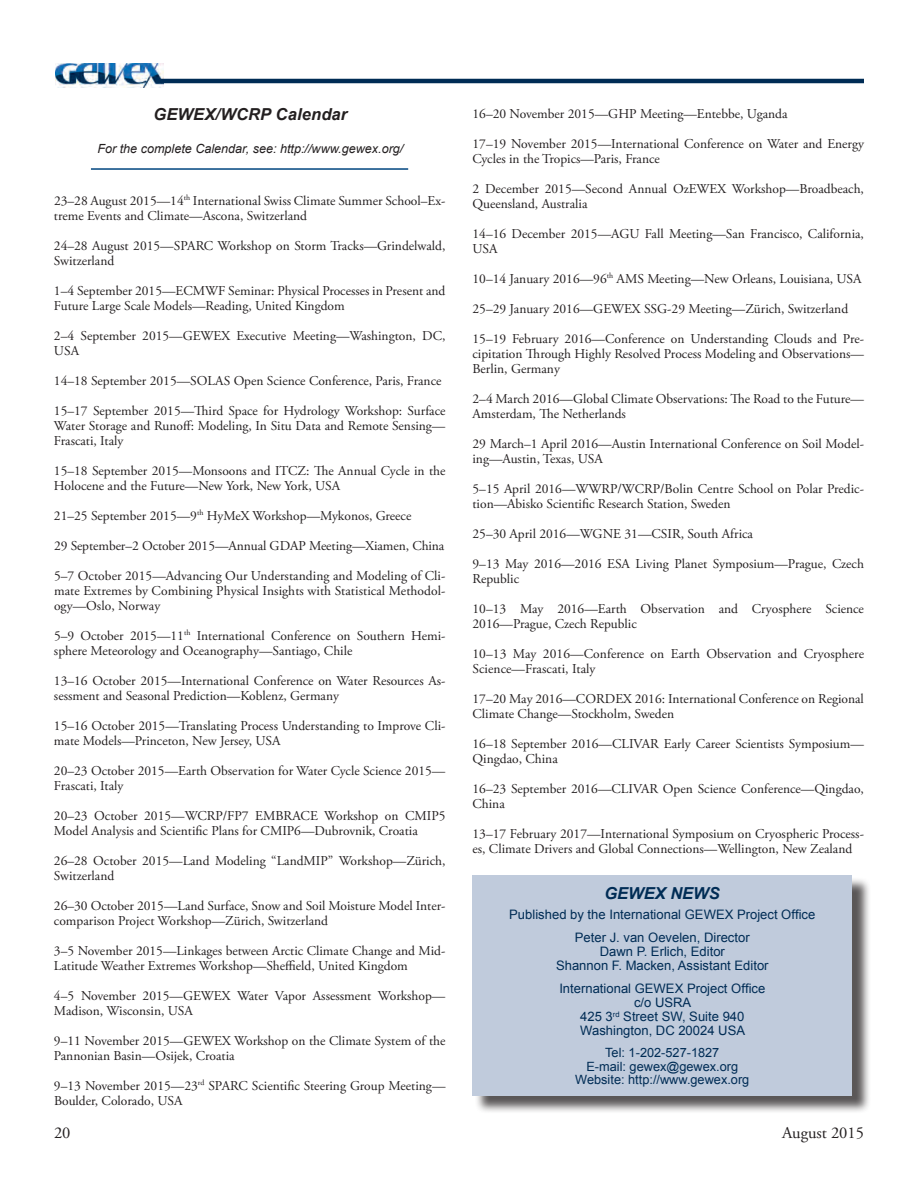
<style>
.page{position:relative;width:918px;height:1188px;background:#fff}
.page>*{position:absolute;margin:0;border:0;box-sizing:border-box;transform-origin:0 0}
.t1{font:italic 700 16.5px "Arial";letter-spacing:.01em;color:#231f20}
.t2{font:16.5px "Adobe Garamond Pro";color:#231f20}
.t3{font:italic 700 16.5px "Arial";color:#002c55}
.t4{font:13.5px/15px "Adobe Garamond Pro";color:#231f20}
.t5{font:13.05px/14.2px "Arial";color:#002c55;text-align:center}
.t6{font:12.75px/13.5px "Arial";color:#002c55;text-align:center}
.t7{font:italic 12.6px "Arial";color:#231f20}
</style>
<div class="page">
<img style="left:56px;top:64px;width:107px;height:23px">
<hr style="left:156px;top:79px;width:708px;height:4px;background:#002c55">
<div style="left:475px;top:877px;width:396px;height:237px;background:#231f20;opacity:.75"></div>
<div style="left:472px;top:875px;width:380px;height:220px;background:#c0cbdc"></div>
<hr style="left:91px;top:168px;width:317px;height:2px;background:#01457f">
<p class="t1" style="left:153px;top:103px;width:195px">GEWEX/WCRP Calendar</p>
<p class="t7" style="left:97px;top:140px;width:308px">For the complete Calendar, see: http://www.gewex.org/</p>
<p class="t4" style="left:54px;top:193px;width:393px">23–28 August 2015—14<sup>th</sup> International Swiss Climate Summer School–Ex&shy;treme Events and Climate—Ascona, Switzerland</p>
<p class="t4" style="left:54px;top:238px;width:393px">24–28 August 2015—SPARC Workshop on Storm Tracks—Grindelwald,<br>Switzerland</p>
<p class="t4" style="left:54px;top:283px;width:393px">1–4 September 2015—ECMWF Seminar: Physical Processes in Present and<br>Future Large Scale Models—Reading, United Kingdom</p>
<p class="t4" style="left:54px;top:328px;width:393px">2–4 September 2015—GEWEX Executive Meeting—Washington, DC,<br>USA</p>
<p class="t4" style="left:54px;top:373px;width:389px">14–18 September 2015—SOLAS Open Science Conference, Paris, France</p>
<p class="t4" style="left:54px;top:403px;width:393px;text-align:justify">15–17 September 2015—Third Space for Hydrology Workshop: Surface Water Storage and Runoff: Modeling, In Situ Data and Remote Sensing— Frascati, Italy</p>
<p class="t4" style="left:54px;top:463px;width:393px">15–18 September 2015—Monsoons and ITCZ: The Annual Cycle in the<br>Holocene and the Future—New York, New York, USA</p>
<p class="t4" style="left:54px;top:508px;width:359px">21–25 September 2015—9<sup>th</sup> HyMeX Workshop—Mykonos, Greece</p>
<p class="t4" style="left:54px;top:538px;width:392px">29 September–2 October 2015—Annual GDAP Meeting—Xiamen, China</p>
<p class="t4" style="left:54px;top:568px;width:393px;text-align:justify">5–7 October 2015—Advancing Our Understanding and Modeling of Cli&shy;mate Extremes by Combining Physical Insights with Statistical Methodol&shy;ogy—Oslo, Norway</p>
<p class="t4" style="left:54px;top:628px;width:393px">5–9 October 2015—11<sup>th</sup> International Conference on Southern Hemi&shy;sphere Meteorology and Oceanography—Santiago, Chile</p>
<p class="t4" style="left:54px;top:673px;width:393px">13–16 October 2015—International Conference on Water Resources As&shy;sessment and Seasonal Prediction—Koblenz, Germany</p>
<p class="t4" style="left:54px;top:718px;width:393px">15–16 October 2015—Translating Process Understanding to Improve Cli&shy;mate Models—Princeton, New Jersey, USA</p>
<p class="t4" style="left:54px;top:763px;width:393px">20–23 October 2015—Earth Observation for Water Cycle Science 2015—<br>Frascati, Italy</p>
<p class="t4" style="left:54px;top:808px;width:393px">20–23 October 2015—WCRP/FP7 EMBRACE Workshop on CMIP5<br>Model Analysis and Scientific Plans for CMIP6—Dubrovnik, Croatia</p>
<p class="t4" style="left:54px;top:853px;width:393px">26–28 October 2015—Land Modeling “LandMIP” Workshop—Zürich,<br>Switzerland</p>
<p class="t4" style="left:54px;top:898px;width:393px">26–30 October 2015—Land Surface, Snow and Soil Moisture Model Inter&shy;comparison Project Workshop—Zürich, Switzerland</p>
<p class="t4" style="left:54px;top:943px;width:393px">3–5 November 2015—Linkages between Arctic Climate Change and Mid-<br>Latitude Weather Extremes Workshop—Sheffield, United Kingdom</p>
<p class="t4" style="left:54px;top:988px;width:393px">4–5 November 2015—GEWEX Water Vapor Assessment Workshop—<br>Madison, Wisconsin, USA</p>
<p class="t4" style="left:54px;top:1033px;width:393px">9–11 November 2015—GEWEX Workshop on the Climate System of the<br>Pannonian Basin—Osijek, Croatia</p>
<p class="t4" style="left:54px;top:1078px;width:393px">9–13 November 2015—23<sup>rd</sup> SPARC Scientific Steering Group Meeting—<br>Boulder, Colorado, USA</p>
<p class="t4" style="left:472px;top:106px;width:317px">16–20 November 2015—GHP Meeting—Entebbe, Uganda</p>
<p class="t4" style="left:472px;top:136px;width:393px">17–19 November 2015—International Conference on Water and Energy<br>Cycles in the Tropics—Paris, France</p>
<p class="t4" style="left:472px;top:181px;width:393px">2 December 2015—Second Annual OzEWEX Workshop—Broadbeach,<br>Queensland, Australia</p>
<p class="t4" style="left:472px;top:226px;width:393px">14–16 December 2015—AGU Fall Meeting—San Francisco, California,<br>USA</p>
<p class="t4" style="left:472px;top:271px;width:391px">10–14 January 2016—96<sup>th</sup> AMS Meeting—New Orleans, Louisiana, USA</p>
<p class="t4" style="left:473px;top:301px;width:377px">25–29 January 2016—GEWEX SSG-29 Meeting—Zürich, Switzerland</p>
<p class="t4" style="left:473px;top:331px;width:393px;text-align:justify">15–19 February 2016—Conference on Understanding Clouds and Pre&shy;cipitation Through Highly Resolved Process Modeling and Observations— Berlin, Germany</p>
<p class="t4" style="left:473px;top:391px;width:393px">2–4 March 2016—Global Climate Observations: The Road to the Future—<br>Amsterdam, The Netherlands</p>
<p class="t4" style="left:473px;top:436px;width:393px">29 March–1 April 2016—Austin International Conference on Soil Model&shy;ing—Austin, Texas, USA</p>
<p class="t4" style="left:473px;top:481px;width:393px">5–15 April 2016—WWRP/WCRP/Bolin Centre School on Polar Predic&shy;tion—Abisko Scientific Research Station, Sweden</p>
<p class="t4" style="left:473px;top:526px;width:282px">25–30 April 2016—WGNE 31—CSIR, South Africa</p>
<p class="t4" style="left:473px;top:556px;width:393px">9–13 May 2016—2016 ESA Living Planet Symposium—Prague, Czech<br>Republic</p>
<p class="t4" style="left:473px;top:601px;width:393px">10–13 May 2016—Earth Observation and Cryosphere Science<br>2016—Prague, Czech Republic</p>
<p class="t4" style="left:473px;top:646px;width:393px">10–13 May 2016—Conference on Earth Observation and Cryosphere<br>Science—Frascati, Italy</p>
<p class="t4" style="left:473px;top:691px;width:393px">17–20 May 2016—CORDEX 2016: International Conference on Regional<br>Climate Change—Stockholm, Sweden</p>
<p class="t4" style="left:473px;top:736px;width:393px">16–18 September 2016—CLIVAR Early Career Scientists Symposium—<br>Qingdao, China</p>
<p class="t4" style="left:473px;top:781px;width:393px">16–23 September 2016—CLIVAR Open Science Conference—Qingdao,<br>China</p>
<p class="t4" style="left:473px;top:826px;width:393px">13–17 February 2017—International Symposium on Cryospheric Process&shy;es, Climate Drivers and Global Connections—Wellington, New Zealand</p>
<p class="t3" style="left:604px;top:882px;width:117px">GEWEX NEWS</p>
<p class="t5" style="left:509px;top:903px;width:308px;line-height:22.5px">Published by the International GEWEX Project Office<br>Peter J. van Oevelen, Director</p>
<p class="t5" style="left:556px;top:944px;width:214px">Dawn P. Erlich, Editor<br>Shannon F. Macken, Assistant Editor</p>
<p class="t5" style="left:559px;top:981px;width:207px">International GEWEX Project Office c/o USRA<br>425 3<sup>rd</sup> Street SW, Suite 940<br>Washington, DC 20024 USA</p>
<p class="t6" style="left:575px;top:1046px;width:176px">Tel: 1-202-527-1827<br>E-mail: gewex@gewex.org<br>Website: http://www.gewex.org</p>
<p class="t2" style="left:54px;top:1123px;width:18px">20</p>
<p class="t2" style="left:782px;top:1123px;width:83px">August 2015</p>
</div>
